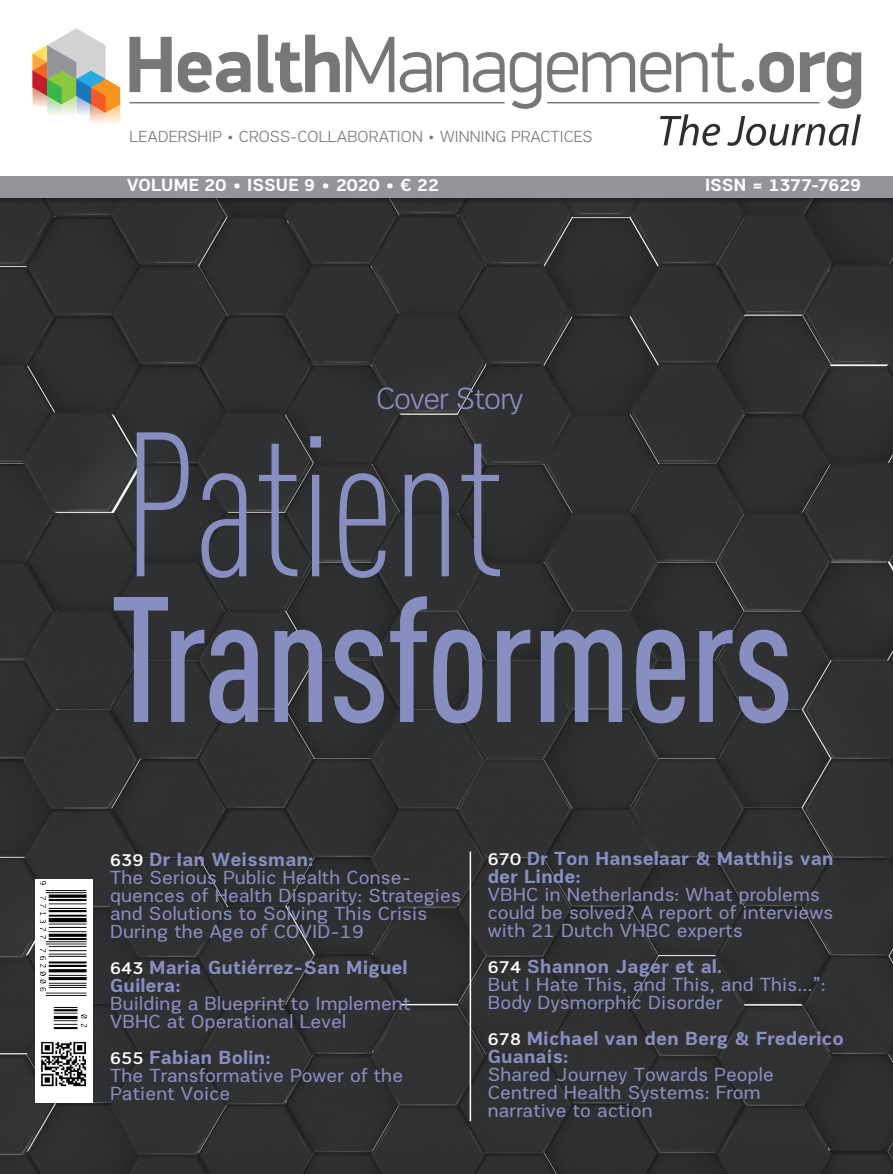
<style>
.page{position:relative;width:893px;height:1174px;background:#fff}
.page>*{position:absolute;margin:0;border:0;box-sizing:border-box;transform-origin:0 0}
.t1{font:300 202.05px "DIN Cond";letter-spacing:-.01em;color:#888ec0;scale:.95 1}
.t2{font:500 175.5px "DIN Cond";letter-spacing:-.01em;color:#888ec0;scale:.95 1}
.t3{font:300 31.5px "PRC Fidelity";letter-spacing:-.03em;color:#888ec0}
.t4{font:19.5px/18px "PRC Fidelity";letter-spacing:.01em;color:#888ec0}
.t5{font:700 19.5px/18px "PRC Fidelity";letter-spacing:.01em;color:#888ec0}
.t6{font:700 18px "PRC Fidelity";color:#fff}
.t7{font:300 16.5px "PRC Fidelity";letter-spacing:.01em;color:#757779}
.s1{font-weight:500;font-size:18px;color:#fff}
.s2{font-weight:700}
</style>
<div class="page">
<div style="left:0;top:205px;width:893px;height:969px;background:#2f3032"></div>
<img style="left:35px;top:879px;width:57px;height:223px">
<svg style="left:130px;top:37px;width:42px;height:55px"></svg>
<svg style="left:178px;top:52px;width:72px;height:40px"></svg>
<svg style="left:258px;top:35px;width:82px;height:58px"></svg>
<svg style="left:346px;top:37px;width:48px;height:55px"></svg>
<svg style="left:400px;top:52px;width:31px;height:40px"></svg>
<svg style="left:437px;top:52px;width:104px;height:57px"></svg>
<svg style="left:547px;top:43px;width:314px;height:103px"></svg>
<hr style="left:130px;top:102px;width:375px;height:1px;background:#757779">
<hr style="left:547px;top:102px;width:273px;height:1px;background:#757779">
<svg style="left:33px;top:28px;width:87px;height:96px"></svg>
<div style="left:0;top:174px;width:893px;height:31px;background:#000;opacity:.32"></div>
<div style="left:0;top:176px;width:893px;height:21px;background:#939598"></div>
<hr style="left:470px;top:851px;width:1px;height:270px;background:#fff">
<p class="t7" style="left:129px;top:128px;width:465px">LEADERSHIP • CROSS-COLLABORATION • WINNING PRACTICES</p>
<p class="t6" style="left:127px;top:174px;width:313px">VOLUME 20 • ISSUE 9 • 2020 • € 22</p>
<p class="t6" style="left:705px;top:174px;width:157px">ISSN = 1377-7629</p>
<h3 class="t3" style="left:376px;top:381px;width:149px">Cover Story</h3>
<h1 class="t1" style="left:123px;top:390px;width:402px">Patient</h1>
<h2 class="t2" style="left:110px;top:555px;width:721px">Transformers</h2>
<p class="t4" style="left:110px;top:850px;width:352px"><span class="s1">639</span> <span class="s2">Dr Ian Weissman:<br></span>The Serious Public Health Conse&shy;quences of Health Disparity: Strategies and Solutions to Solving This Crisis<br>During the Age of COVID-19</p>
<p class="t5" style="left:110px;top:958px;width:299px"><span class="s1">643</span> Maria Gutiérrez-San Miguel<br>Guilera:</p>
<p class="t4" style="left:110px;top:994px;width:302px">Building a Blueprint to Implement<br>VBHC at Operational Level</p>
<p class="t4" style="left:110px;top:1048px;width:294px"><span class="s1">655</span> <span class="s2">Fabian Bolin:<br></span>The Transformative Power of the<br>Patient Voice</p>
<p class="t5" style="left:488px;top:849px;width:347px"><span class="s1">670</span> Dr Ton Hanselaar &amp; Matthijs van der Linde:</p>
<p class="t4" style="left:488px;top:885px;width:347px">VBHC in Netherlands: What problems could be solved? A report of interviews with 21 Dutch VHBC experts</p>
<p class="t4" style="left:488px;top:957px;width:340px"><span class="s1">674</span> <span class="s2">Shannon Jager et al.<br></span>But I Hate This, and This, and This…”:<br>Body Dysmorphic Disorder</p>
<p class="t5" style="left:488px;top:1029px;width:358px"><span class="s1">678</span> Michael van den Berg &amp; Frederico<br>Guanais:</p>
<p class="t4" style="left:488px;top:1065px;width:288px">Shared Journey Towards People<br>Centred Health Systems: From narrative to action</p>
</div>
